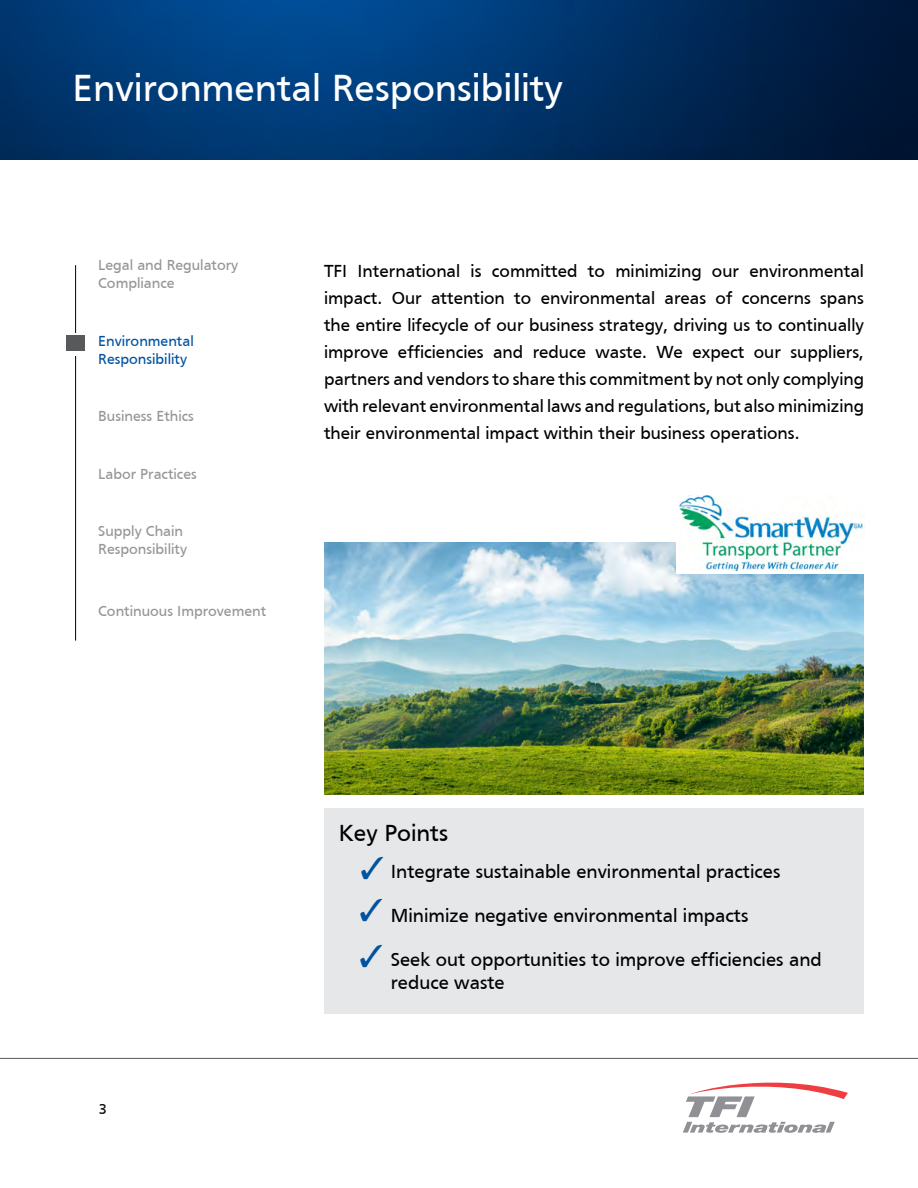
<style>
.page{position:relative;width:918px;height:1188px;background:#fff}
.page>*{position:absolute;margin:0;border:0;box-sizing:border-box;transform-origin:0 0}
.t1{font:39px "Frutiger";color:#fff}
.t2{font:24px "Frutiger";color:#000}
.t3{font:19.5px/23.4px "Frutiger";color:#000}
.t4{font:18px/27px "Frutiger";color:#000;text-align:justify}
.t5{font:15px/18px "Frutiger";color:#939598}
.t6{font:15px/18px "Frutiger";color:#0053a1}
.t7{font:15px "Frutiger";color:#000}
</style>
<div class="page">
<img style="left:0;top:0;width:918px;height:160px">
<hr style="left:0;top:1058px;width:918px;height:1px;background:#58595b">
<img style="left:324px;top:543px;width:540px;height:252px">
<div style="left:324px;top:808px;width:540px;height:206px;background:#e6e7e8"></div>
<div style="left:676px;top:492px;width:190px;height:82px;background:#fff"></div>
<img style="left:679px;top:495px;width:185px;height:76px">
<div style="left:727px;top:484px;width:56px;height:15px;background:#fff"></div>
<svg style="left:683px;top:1083px;width:165px;height:50px"></svg>
<hr style="left:75px;top:265px;width:1px;height:376px;background:#000">
<svg style="left:66px;top:333px;width:19px;height:23px"></svg>
<div style="left:66px;top:336px;width:19px;height:15px;background:#58595b"></div>
<h1 class="t1" style="left:73px;top:65px;width:492px">Environmental Responsibility</h1>
<p class="t5" style="left:98px;top:256px;width:142px">Legal and Regulatory<br>Compliance</p>
<p class="t6" style="left:98px;top:331px;width:97px">Environmental<br>Responsibility</p>
<p class="t5" style="left:98px;top:407px;width:97px">Business Ethics</p>
<p class="t5" style="left:98px;top:465px;width:100px">Labor Practices</p>
<p class="t5" style="left:98px;top:522px;width:90px">Supply Chain<br>Responsibility</p>
<p class="t5" style="left:98px;top:601px;width:170px">Continuous Improvement</p>
<p class="t4" style="left:324px;top:257px;width:542px">TFI International is committed to minimizing our environmental impact. Our attention to environmental areas of concerns spans the entire lifecycle of our business strategy, driving us to continually improve efficiencies and reduce waste. We expect our suppliers, partners and vendors to share this commitment by not only complying with relevant environmental laws and regulations, but also minimizing their environmental impact within their business operations.</p>
<p class="t7" style="left:98px;top:1101px;width:10px">3</p>
<h2 class="t2" style="left:339px;top:820px;width:111px">Key Points</h2>
<p class="t3" style="left:391px;top:860px;width:391px">Integrate sustainable environmental practices</p>
<p class="t3" style="left:391px;top:904px;width:359px">Minimize negative environmental impacts</p>
<p class="t3" style="left:391px;top:947px;width:432px">Seek out opportunities to improve efficiencies and reduce waste</p>
</div>
